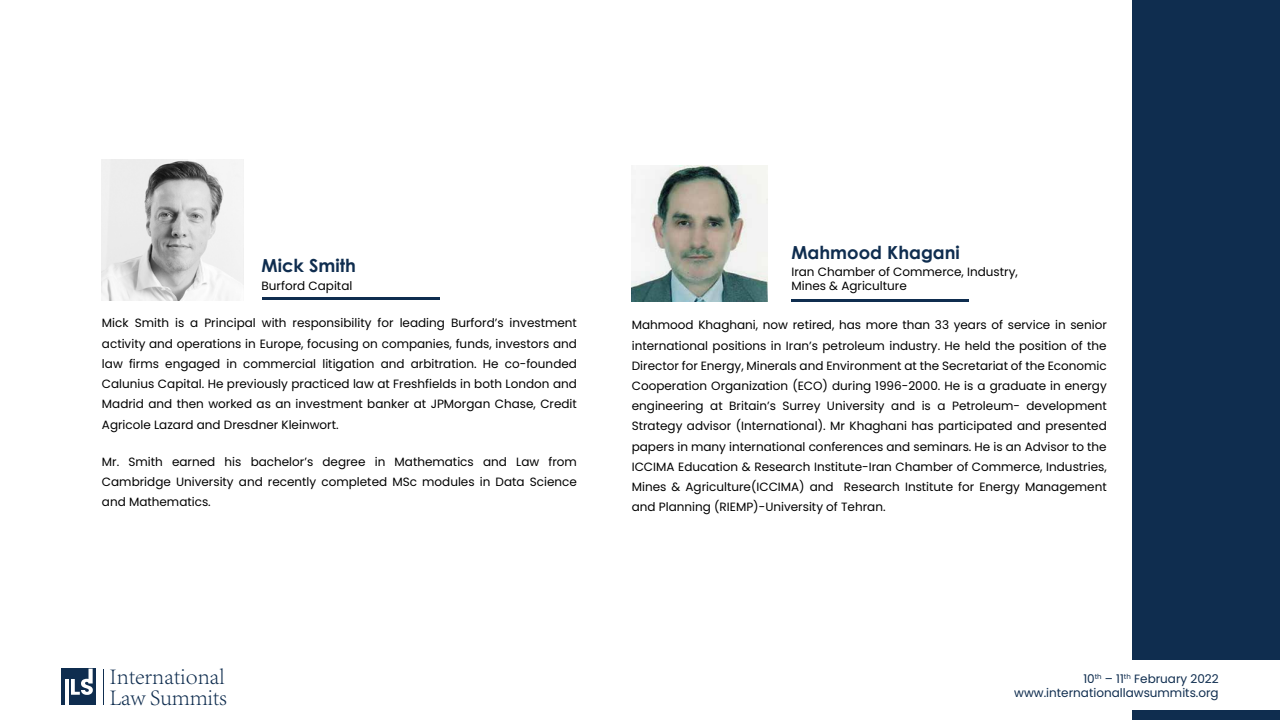
<style>
.page{position:relative;width:1280px;height:720px;background:#fff}
.page>*{position:absolute;margin:0;border:0;box-sizing:border-box;transform-origin:0 0}
.t1{font:300 22.9px/20.7px "Adobe Song Std";color:#0f2d4f}
.t2{font:700 18px "Century Gothic";color:#0f2d4f}
.t3{font:12px/20.2px "Poppins";color:#000;text-align:justify}
.t4{font:12px/14.4px "Poppins";color:#0f2d4f;text-align:right}
</style>
<div class="page">
<hr style="left:262px;top:297px;width:178px;height:3px;background:#0f2d4f">
<hr style="left:791px;top:299px;width:178px;height:3px;background:#0f2d4f">
<hr style="left:103px;top:669px;width:1px;height:35px;background:#0f2d4f">
<div style="left:61px;top:669px;width:35px;height:36px;background:#0f2d4f"></div>
<hr style="left:65px;top:679px;width:3px;height:26px;background:#fff">
<svg style="left:71px;top:669px;width:22px;height:26px"></svg>
<div style="left:1132px;top:0;width:148px;height:660px;background:#0f2d4f"></div>
<div style="left:1132px;top:710px;width:148px;height:10px;background:#0f2d4f"></div>
<img style="left:102px;top:160px;width:142px;height:140px">
<img style="left:632px;top:166px;width:136px;height:136px">
<h2 class="t2" style="left:262px;top:252px;width:96px">Mick Smith</h2>
<p class="t3" style="left:262px;top:275px;width:92px">Burford Capital</p>
<p class="t3" style="left:102px;top:313px;width:477px">Mick Smith is a Principal with responsibility for leading Burford’s investment activity and operations in Europe, focusing on companies, funds, investors and law firms engaged in commercial litigation and arbitration. He co-founded Calunius Capital. He previously practiced law at Freshfields in both London and Madrid and then worked as an investment banker at JPMorgan Chase, Credit Agricole Lazard and Dresdner Kleinwort.</p>
<p class="t3" style="left:102px;top:452px;width:477px">Mr. Smith earned his bachelor’s degree in Mathematics and Law from Cambridge University and recently completed MSc modules in Data Science and Mathematics.</p>
<h2 class="t2" style="left:791px;top:239px;width:170px">Mahmood Khagani</h2>
<p class="t3" style="left:791px;top:265px;width:228px;line-height:14.2px">Iran Chamber of Commerce, Industry,<br>Mines &amp; Agriculture</p>
<p class="t3" style="left:632px;top:315px;width:477px">Mahmood Khaghani, now retired, has more than 33 years of service in senior international positions in Iran’s petroleum industry. He held the position of the Director for Energy, Minerals and Environment at the Secretariat of the Economic Cooperation Organization (ECO) during 1996-2000. He is a graduate in energy engineering at Britain’s Surrey University and is a Petroleum- development Strategy advisor (International). Mr Khaghani has participated and presented papers in many international conferences and seminars. He is an Advisor to the ICCIMA Education &amp; Research Institute-Iran Chamber of Commerce, Industries, Mines &amp; Agriculture(ICCIMA) and Research Institute for Energy Management and Planning (RIEMP)-University of Tehran.</p>
<h1 class="t1" style="left:109px;top:666px;width:119px">International<br>Law Summits</h1>
<p class="t4" style="left:1014px;top:671px;width:206px">10<sup>th</sup> – 11<sup>th</sup> February 2022 www.internationallawsummits.org</p>
</div>
